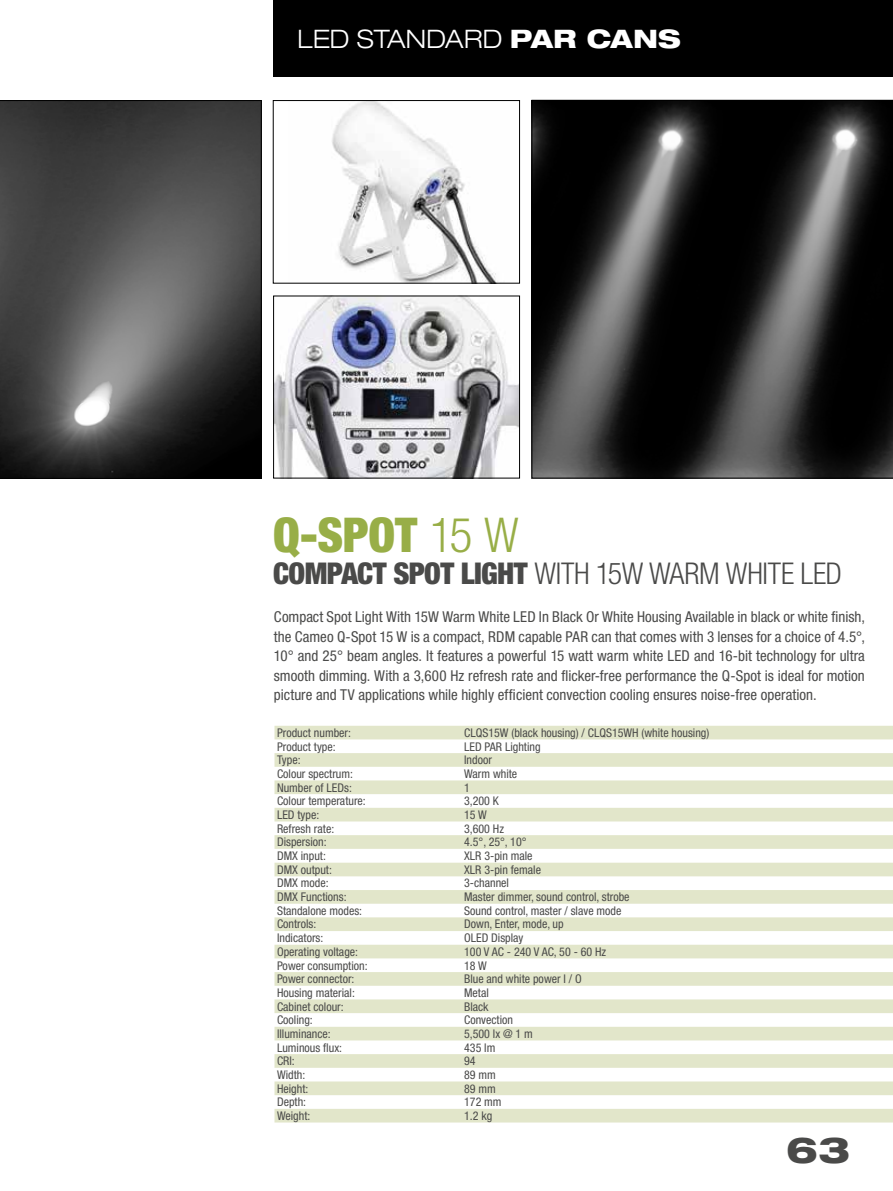
<style>
.page{position:relative;width:893px;height:1191px;background:#fff}
.page>*{position:absolute;margin:0;border:0;box-sizing:border-box;transform-origin:0 0}
.t1{font:900 condensed 48px "Helvetica Neue LT Std";color:#98ae47}
.t2{font:800 expanded 36px "Helvetica Neue LT Std";color:#4a4a49}
.t3{font:300 condensed 30px "Helvetica Neue LT Std";letter-spacing:-.005em;color:#4a4a49}
.t4{font:300 expanded 25.5px "Helvetica Neue LT Std";letter-spacing:-.005em;color:#fff}
.t5{font:condensed 15px/19.5px "Helvetica Neue LT Std";color:#4a4a49;text-align:justify}
.t6{font:condensed 12px "Helvetica Neue LT Std";color:#4a4a49}
.s1{font-weight:800}
.s2{font-weight:300}
.s3{font-weight:900}
</style>
<div class="page">
<div style="left:273px;top:0;width:620px;height:77px;background:#000"></div>
<svg style="left:274px;top:725px;width:619px;height:260px;fill:#e6ead2"></svg>
<svg style="left:274px;top:999px;width:619px;height:123px;fill:#e2e6ca"></svg>
<img style="left:332px;top:102px;width:164px;height:179px">
<div style="left:273px;top:100px;width:247px;height:183px;border:1px solid #000"></div>
<img style="left:275px;top:298px;width:243px;height:178px">
<div style="left:273px;top:296px;width:247px;height:182px;border:1px solid #000"></div>
<svg style="left:531px;top:100px;width:362px;height:378px;background:#2a2a2a"></svg>
<svg style="left:0;top:100px;width:262px;height:379px;background:#474747"></svg>
<h3 class="t4" style="left:298px;top:24px;width:385px">LED STANDARD <span class="s1">PAR CANS</span></h3>
<h1 class="t1" style="left:273px;top:505px;width:247px">Q-SPOT <span class="s2">15 W</span></h1>
<h3 class="t3" style="left:273px;top:556px;width:570px"><span class="s3">COMPACT SPOT LIGHT</span> WITH 15W WARM WHITE LED</h3>
<p class="t5" style="left:274px;top:607px;width:593px">Compact Spot Light With 15W Warm White LED In Black Or White Housing Available in black or white finish, the Cameo Q-Spot 15 W is a compact, RDM capable PAR can that comes with 3 lenses for a choice of 4.5°, 10° and 25° beam angles. It features a powerful 15 watt warm white LED and 16-bit technology for ultra smooth dimming. With a 3,600 Hz refresh rate and flicker-free performance the Q-Spot is ideal for motion picture and TV applications while highly efficient convection cooling ensures noise-free operation.</p>
<p class="t6" style="left:277px;top:725px;width:75px">Product number:</p>
<p class="t6" style="left:464px;top:725px;width:247px">CLQS15W (black housing) / CLQS15WH (white housing)</p>
<p class="t6" style="left:277px;top:739px;width:60px">Product type:</p>
<p class="t6" style="left:464px;top:739px;width:78px">LED PAR Lighting</p>
<p class="t6" style="left:277px;top:753px;width:25px">Type:</p>
<p class="t6" style="left:464px;top:753px;width:29px">Indoor</p>
<p class="t6" style="left:277px;top:766px;width:77px">Colour spectrum:</p>
<p class="t6" style="left:464px;top:766px;width:55px">Warm white</p>
<p class="t6" style="left:277px;top:780px;width:76px">Number of LEDs:</p>
<p class="t6" style="left:464px;top:780px;width:7px">1</p>
<p class="t6" style="left:277px;top:794px;width:90px">Colour temperature:</p>
<p class="t6" style="left:464px;top:794px;width:36px">3,200 K</p>
<p class="t6" style="left:277px;top:807px;width:44px">LED type:</p>
<p class="t6" style="left:464px;top:807px;width:24px">15 W</p>
<p class="t6" style="left:277px;top:821px;width:59px">Refresh rate:</p>
<p class="t6" style="left:464px;top:821px;width:41px">3,600 Hz</p>
<p class="t6" style="left:277px;top:835px;width:51px">Dispersion:</p>
<p class="t6" style="left:464px;top:835px;width:64px">4.5°, 25°, 10°</p>
<p class="t6" style="left:277px;top:848px;width:50px">DMX input:</p>
<p class="t6" style="left:464px;top:848px;width:70px">XLR 3-pin male</p>
<p class="t6" style="left:277px;top:862px;width:56px">DMX output:</p>
<p class="t6" style="left:464px;top:862px;width:78px">XLR 3-pin female</p>
<p class="t6" style="left:277px;top:876px;width:53px">DMX mode:</p>
<p class="t6" style="left:464px;top:876px;width:46px">3-channel</p>
<p class="t6" style="left:277px;top:890px;width:71px">DMX Functions:</p>
<p class="t6" style="left:464px;top:890px;width:167px">Master dimmer, sound control, strobe</p>
<p class="t6" style="left:277px;top:903px;width:87px">Standalone modes:</p>
<p class="t6" style="left:464px;top:903px;width:159px">Sound control, master / slave mode</p>
<p class="t6" style="left:277px;top:917px;width:41px">Controls:</p>
<p class="t6" style="left:464px;top:917px;width:101px">Down, Enter, mode, up</p>
<p class="t6" style="left:277px;top:931px;width:48px">Indicators:</p>
<p class="t6" style="left:464px;top:931px;width:61px">OLED Display</p>
<p class="t6" style="left:277px;top:944px;width:83px">Operating voltage:</p>
<p class="t6" style="left:464px;top:944px;width:144px">100 V AC - 240 V AC, 50 - 60 Hz</p>
<p class="t6" style="left:277px;top:958px;width:92px">Power consumption:</p>
<p class="t6" style="left:464px;top:958px;width:24px">18 W</p>
<p class="t6" style="left:277px;top:972px;width:79px">Power connector:</p>
<p class="t6" style="left:464px;top:972px;width:119px">Blue and white power I / O</p>
<p class="t6" style="left:277px;top:985px;width:79px">Housing material:</p>
<p class="t6" style="left:464px;top:985px;width:26px">Metal</p>
<p class="t6" style="left:277px;top:999px;width:68px">Cabinet colour:</p>
<p class="t6" style="left:464px;top:999px;width:26px">Black</p>
<p class="t6" style="left:277px;top:1013px;width:37px">Cooling:</p>
<p class="t6" style="left:464px;top:1013px;width:50px">Convection</p>
<p class="t6" style="left:277px;top:1026px;width:55px">Illuminance:</p>
<p class="t6" style="left:464px;top:1026px;width:70px">5,500 lx @ 1 m</p>
<p class="t6" style="left:277px;top:1040px;width:67px">Luminous flux:</p>
<p class="t6" style="left:464px;top:1040px;width:33px">435 lm</p>
<p class="t6" style="left:277px;top:1054px;width:19px">CRI:</p>
<p class="t6" style="left:464px;top:1054px;width:13px">94</p>
<p class="t6" style="left:277px;top:1067px;width:30px">Width:</p>
<p class="t6" style="left:464px;top:1067px;width:33px">89 mm</p>
<p class="t6" style="left:277px;top:1081px;width:33px">Height:</p>
<p class="t6" style="left:464px;top:1081px;width:33px">89 mm</p>
<p class="t6" style="left:277px;top:1095px;width:31px">Depth:</p>
<p class="t6" style="left:464px;top:1095px;width:39px">172 mm</p>
<p class="t6" style="left:277px;top:1108px;width:35px">Weight:</p>
<p class="t6" style="left:464px;top:1108px;width:30px">1.2 kg</p>
<h2 class="t2" style="left:786px;top:1126px;width:65px">63</h2>
</div>
